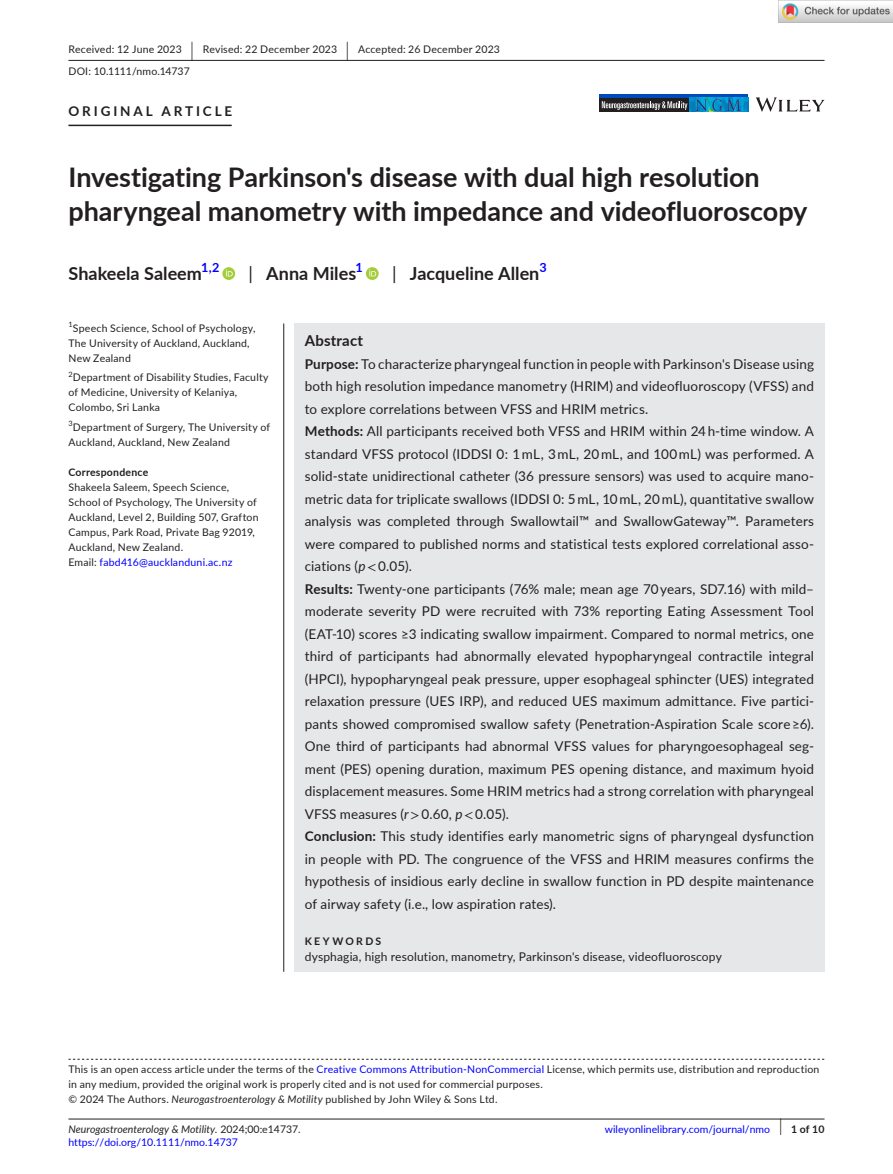
<style>
.page{position:relative;width:893px;height:1174px;background:#fff}
.page>*{position:absolute;margin:0;border:0;box-sizing:border-box;transform-origin:0 0}
.t1{font:700 27px/34.5px "Lato";color:#231f20}
.t2{font:700 18px "Lato";color:#231f20}
.t3{font:700 15px "Lato";letter-spacing:.015em;color:#231f20}
.t4{font:13.5px/22.5px "Lato";letter-spacing:.01em;color:#231f20}
.t5{font:700 13.5px "Lato";letter-spacing:.215em;color:#231f20}
.t6{font:700 12.6px "Lato";color:#00f}
.t7{font:12px "Lato";letter-spacing:.015em;color:#231f20}
.t8{font:10.5px/15px "Lato";letter-spacing:.02em;color:#231f20}
.t9{font:10.5px "Lato";color:#00f}
.t10{font:italic 10.5px "Lato";color:#231f20}
.t11{font:700 10.5px "Lato";letter-spacing:.02em;color:#231f20}
.t12{font:700 10.5px "Lato";letter-spacing:.22em;color:#231f20}
.t13{font:7.35px "Lato";color:#231f20}
.s1{font-size:19.65px}
.s2{font-weight:400}
.s3{color:#00f}
.s4{font-weight:700}
.s5{font-style:italic}
.s6{font-family:"STIX"}
.s7{font-style:normal}
.s8{font-weight:400;font-size:17.4px}
</style>
<div class="page">
<hr style="left:68px;top:1118px;width:756px;height:1px;background:#231f20">
<svg style="left:756px;top:97px;width:68px;height:15px"></svg>
<div style="left:599px;top:94px;width:149px;height:18px;background:#231f20"></div>
<svg style="left:602px;top:101px;width:85px;height:9px"></svg>
<hr style="left:599px;top:94px;width:149px;height:4px;background:#004aba">
<img style="left:689px;top:98px;width:59px;height:14px">
<hr style="left:68px;top:60px;width:756px;height:1px;background:#231f20">
<hr style="left:68px;top:125px;width:164px;height:1px;background:#231f20">
<svg style="left:222px;top:267px;width:13px;height:13px"></svg>
<svg style="left:226px;top:269px;width:7px;height:7px"></svg>
<svg style="left:366px;top:267px;width:13px;height:13px"></svg>
<svg style="left:369px;top:269px;width:7px;height:7px"></svg>
<svg style="left:68px;top:1058px;width:756px;height:1px"></svg>
<div style="left:294px;top:323px;width:530px;height:648px;background:#e6e7e9"></div>
<hr style="left:283px;top:323px;width:1px;height:648px;background:#231f20">
<img style="left:779px;top:0;width:114px;height:23px">
<p class="t8" style="left:68px;top:38px;width:433px;line-height:21.8px">Received: 12 June 2023 <span class="s1">|</span> Revised: 22 December 2023 <span class="s1">|</span> Accepted: 26 December 2023<br>DOI: 10.1111/nmo.14737</p>
<p class="t5" style="left:68px;top:101px;width:165px">ORIGINAL ARTICLE</p>
<h1 class="t1" style="left:68px;top:159px;width:740px">Investigating Parkinson's disease with dual high resolution pharyngeal manometry with impedance and videofluoroscopy</h1>
<h2 class="t2" style="left:68px;top:260px;width:135px">Shakeela Saleem</h2>
<p class="t6" style="left:201px;top:258px;width:20px">1,2</p>
<h2 class="t2" style="left:249px;top:260px;width:109px"><span class="s2">|</span> Anna Miles</h2>
<p class="t6" style="left:356px;top:258px;width:9px">1</p>
<h2 class="t2" style="left:392px;top:260px;width:149px"><span class="s2">|</span> Jacqueline Allen</h2>
<p class="t6" style="left:539px;top:258px;width:9px">3</p>
<p class="t13" style="left:68px;top:319px;width:6px">1</p>
<p class="t8" style="left:68px;top:320px;width:188px;text-indent:4px">Speech Science, School of Psychology,<br>The University of Auckland, Auckland,<br>New Zealand</p>
<p class="t13" style="left:68px;top:369px;width:6px">2</p>
<p class="t8" style="left:68px;top:370px;width:202px;text-indent:4px">Department of Disability Studies, Faculty of Medicine, University of Kelaniya,<br>Colombo, Sri Lanka</p>
<p class="t8" style="left:68px;top:419px;width:203px"><sup>3</sup>Department of Surgery, The University of<br>Auckland, Auckland, New Zealand</p>
<p class="t11" style="left:68px;top:464px;width:81px">Correspondence</p>
<p class="t8" style="left:68px;top:479px;width:192px">Shakeela Saleem, Speech Science, School of Psychology, The University of Auckland, Level 2, Building 507, Grafton Campus, Park Road, Private Bag 92019, Auckland, New Zealand.<br>Email: <span class="s3">fabd416@aucklanduni.ac.nz</span></p>
<p class="t3" style="left:305px;top:329px;width:60px">Abstract</p>
<p class="t4" style="left:305px;top:352px;width:511px"><span class="s4">Purpose:</span> To characterize pharyngeal function in people with Parkinson's Disease using both high resolution impedance manometry (HRIM) and videofluoroscopy (VFSS) and to explore correlations between VFSS and HRIM metrics.<br><span class="s4">Methods:</span> All participants received both VFSS and HRIM within 24 h-time window. A standard VFSS protocol (IDDSI 0: 1 mL, 3 mL, 20 mL, and 100 mL) was performed. A solid-state unidirectional catheter (36 pressure sensors) was used to acquire mano&shy;metric data for triplicate swallows (IDDSI 0: 5 mL, 10 mL, 20 mL), quantitative swallow analysis was completed through Swallowtail™ and SwallowGateway™. Parameters were compared to published norms and statistical tests explored correlational asso&shy;ciations (<span class="s5">p</span><span class="s6">&lt;</span> 0.05).<br><span class="s4">Results:</span> Twenty-one participants (76% male; mean age 70 years, SD7.16) with mild– moderate severity PD were recruited with 73% reporting Eating Assessment Tool (EAT-10) scores ≥3 indicating swallow impairment. Compared to normal metrics, one third of participants had abnormally elevated hypopharyngeal contractile integral (HPCI), hypopharyngeal peak pressure, upper esophageal sphincter (UES) integrated relaxation pressure (UES IRP), and reduced UES maximum admittance. Five partici&shy;pants showed compromised swallow safety (Penetration-Aspiration Scale score ≥6).<br>One third of participants had abnormal VFSS values for pharyngoesophageal seg&shy;ment (PES) opening duration, maximum PES opening distance, and maximum hyoid displacement measures. Some HRIM metrics had a strong correlation with pharyngeal VFSS measures (<span class="s5">r</span><span class="s6">&gt;</span> 0.60, <span class="s5">p</span><span class="s6">&lt;</span> 0.05).<br><span class="s4">Conclusion:</span> This study identifies early manometric signs of pharyngeal dysfunction in people with PD. The congruence of the VFSS and HRIM measures confirms the hypothesis of insidious early decline in swallow function in PD despite maintenance of airway safety (i.e., low aspiration rates).</p>
<p class="t12" style="left:305px;top:933px;width:78px">KEYWORDS</p>
<p class="t7" style="left:305px;top:948px;width:419px">dysphagia, high resolution, manometry, Parkinson's disease, videofluoroscopy</p>
<p class="t8" style="left:68px;top:1061px;width:752px">This is an open access article under the terms of the <span class="s3">Creative Commons Attribution-NonCommercial</span> License, which permits use, distribution and reproduction in any medium, provided the original work is properly cited and is not used for commercial purposes.<br>© 2024 The Authors. <span class="s5">Neurogastroenterology &amp; Motility</span> published by John Wiley &amp; Sons Ltd.</p>
<p class="t10" style="left:68px;top:1121px;width:234px">Neurogastroenterology &amp; Motility. <span class="s7">2024;00:e14737.</span></p>
<p class="t11" style="left:779px;top:1121px;width:46px"><span class="s8">|</span> 1 of 10</p>
<p class="t9" style="left:68px;top:1135px;width:171px">https://doi.org/10.1111/nmo.14737</p>
<p class="t9" style="left:605px;top:1121px;width:167px">wileyonlinelibrary.com/journal/nmo</p>
</div>
